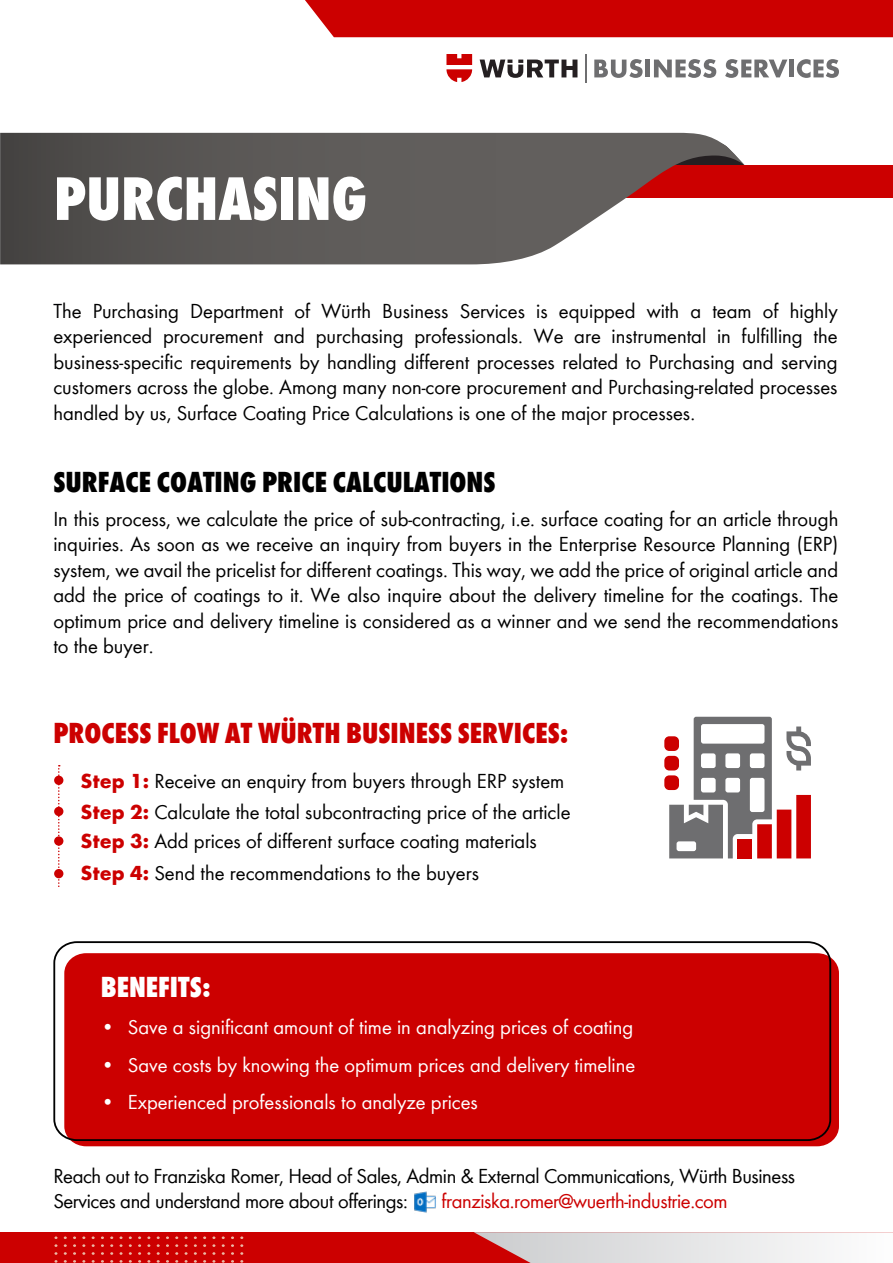
<style>
.page{position:relative;width:893px;height:1263px;background:#fff}
.page>*{position:absolute;margin:0;border:0;box-sizing:border-box;transform-origin:0 0}
.t1{font:63.9px "Wuerth Extra Bold Cond Caps";color:#fff}
.t2{font:30px "Wuerth Extra Bold Cond Caps";color:#c00}
.t3{font:30px "Wuerth Extra Bold Cond Caps";color:#000}
.t4{font:30px "Wuerth Extra Bold Cond Caps";color:#fff}
.t5{font:21px/25.5px "Wuerth";color:#000;text-align:justify}
.t6{font:21px/25.5px "Wuerth";color:#000001;text-align:justify}
.t7{font:21px "Wuerth";color:#fff}
.t8{font:21px/25.2px "Wuerth";letter-spacing:-.02em;color:#000}
.t9{font:21px "Wuerth";letter-spacing:-.02em;color:#c00}
.s1{font-weight:700;color:#c00}
</style>
<div class="page">
<div style="left:0;top:1232px;width:893px;height:31px;background:#c00"></div>
<svg style="left:474px;top:1232px;width:419px;height:31px;background:#e3d5d6"></svg>
<svg style="left:480px;top:60px;width:97px;height:18px"></svg>
<svg style="left:446px;top:54px;width:26px;height:28px"></svg>
<svg style="left:594px;top:59px;width:49px;height:19px"></svg>
<div style="left:645px;top:60px;width:5px;height:17px;background:#6e6e70"></div>
<svg style="left:654px;top:59px;width:62px;height:19px"></svg>
<svg style="left:725px;top:59px;width:62px;height:19px"></svg>
<div style="left:789px;top:60px;width:5px;height:17px;background:#6e6e70"></div>
<svg style="left:797px;top:59px;width:42px;height:19px"></svg>
<svg style="left:585px;top:54px;width:1px;height:28px"></svg>
<svg style="left:240px;top:1236px;width:3px;height:27px"></svg>
<svg style="left:231px;top:1236px;width:3px;height:27px"></svg>
<svg style="left:222px;top:1236px;width:3px;height:27px"></svg>
<svg style="left:212px;top:1236px;width:3px;height:27px"></svg>
<svg style="left:203px;top:1236px;width:3px;height:27px"></svg>
<svg style="left:194px;top:1236px;width:3px;height:27px"></svg>
<svg style="left:185px;top:1236px;width:3px;height:27px"></svg>
<svg style="left:175px;top:1236px;width:3px;height:27px"></svg>
<svg style="left:166px;top:1236px;width:3px;height:27px"></svg>
<svg style="left:157px;top:1236px;width:3px;height:27px"></svg>
<svg style="left:147px;top:1236px;width:3px;height:27px"></svg>
<svg style="left:138px;top:1236px;width:3px;height:27px"></svg>
<svg style="left:129px;top:1236px;width:3px;height:27px"></svg>
<svg style="left:120px;top:1236px;width:3px;height:27px"></svg>
<svg style="left:110px;top:1236px;width:3px;height:27px"></svg>
<svg style="left:101px;top:1236px;width:3px;height:27px"></svg>
<svg style="left:92px;top:1236px;width:3px;height:27px"></svg>
<svg style="left:82px;top:1236px;width:3px;height:27px"></svg>
<svg style="left:73px;top:1236px;width:3px;height:27px"></svg>
<svg style="left:64px;top:1236px;width:3px;height:27px"></svg>
<svg style="left:54px;top:1236px;width:3px;height:27px"></svg>
<div style="left:368px;top:166px;width:525px;height:32px;background:#c00"></div>
<svg style="left:0;top:133px;width:745px;height:131px"></svg>
<img style="left:414px;top:1191px;width:22px;height:22px">
<div style="left:305px;top:0;width:588px;height:37px;background:#c00"></div>
<div style="left:71px;top:957px;width:768px;height:189px;background:#c00"></div>
<svg style="left:53px;top:941px;width:778px;height:200px;background:#ca1010"></svg>
<svg style="left:58px;top:765px;width:2px;height:122px"></svg>
<div style="left:54px;top:776px;width:9px;height:9px;background:#c00;border-radius:50%"></div>
<div style="left:54px;top:807px;width:9px;height:9px;background:#c00;border-radius:50%"></div>
<div style="left:54px;top:836px;width:9px;height:10px;background:#c00;border-radius:50%"></div>
<div style="left:54px;top:869px;width:9px;height:9px;background:#c00;border-radius:50%"></div>
<svg style="left:669px;top:717px;width:142px;height:141px"></svg>
<div style="left:664px;top:775px;width:15px;height:15px;background:#c00;border-radius:5px"></div>
<div style="left:664px;top:756px;width:15px;height:14px;background:#c00;border-radius:5px"></div>
<div style="left:664px;top:736px;width:15px;height:15px;background:#c00;border-radius:5px"></div>
<h1 class="t1" style="left:54px;top:154px;width:315px">PURCHASING</h1>
<p class="t6" style="left:53px;top:297px;width:786px">The Purchasing Department of Würth Business Services is equipped with a team of highly experienced procurement and purchasing professionals. We are instrumental in fulfilling the business-specific requirements by handling different processes related to Purchasing and serving customers across the globe. Among many non-core procurement and Purchasing-related processes handled by us, Surface Coating Price Calculations is one of the major processes.</p>
<h2 class="t3" style="left:53px;top:461px;width:444px">SURFACE COATING PRICE CALCULATIONS</h2>
<p class="t5" style="left:53px;top:505px;width:787px">In this process, we calculate the price of sub-contracting, i.e. surface coating for an article through inquiries. As soon as we receive an inquiry from buyers in the Enterprise Resource Planning (ERP) system, we avail the pricelist for different coatings. This way, we add the price of original article and add the price of coatings to it. We also inquire about the delivery timeline for the coatings. The optimum price and delivery timeline is considered as a winner and we send the recommendations to the buyer.</p>
<h2 class="t2" style="left:53px;top:711px;width:517px">PROCESS FLOW AT WÜRTH BUSINESS SERVICES:</h2>
<p class="t5" style="left:81px;top:764px;width:491px;line-height:30.8px;text-align:left"><span class="s1">Step 1:</span> Receive an enquiry from buyers through ERP system <span class="s1">Step 2:</span> Calculate the total subcontracting price of the article <span class="s1">Step 3:</span> Add prices of different surface coating materials <span class="s1">Step 4:</span> Send the recommendations to the buyers</p>
<h2 class="t4" style="left:101px;top:966px;width:112px">BENEFITS:</h2>
<p class="t7" style="left:101px;top:1013px;width:534px">• Save a significant amount of time in analyzing prices of coating</p>
<p class="t7" style="left:101px;top:1051px;width:536px">• Save costs by knowing the optimum prices and delivery timeline</p>
<p class="t7" style="left:101px;top:1088px;width:379px">• Experienced professionals to analyze prices</p>
<p class="t8" style="left:53px;top:1162px;width:743px">Reach out to Franziska Romer, Head of Sales, Admin &amp; External Communications, Würth Business<br>Services and understand more about offerings:</p>
<p class="t9" style="left:441px;top:1187px;width:288px">franziska.romer@wuerth-industrie.com</p>
</div>
